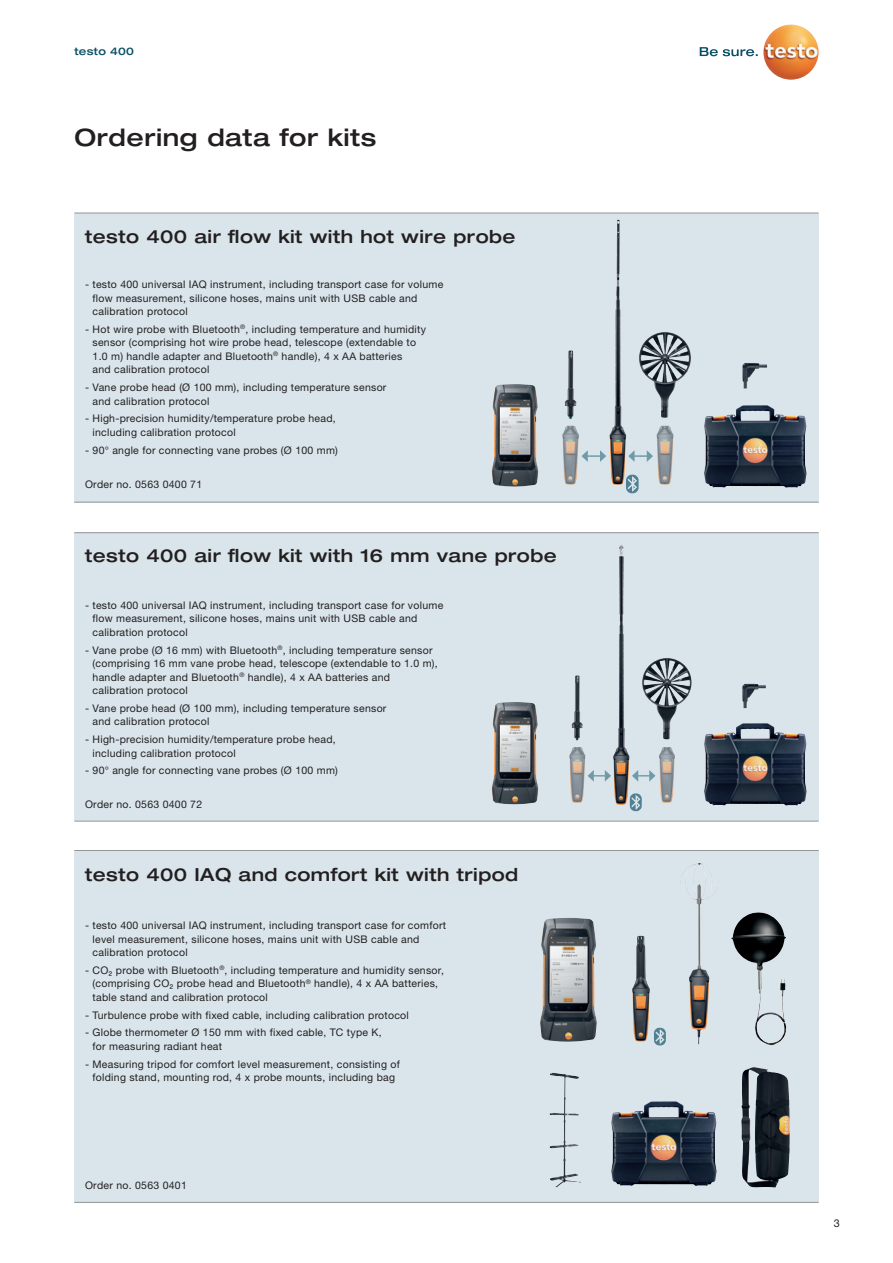
<style>
.page{position:relative;width:893px;height:1263px;background:#fff}
.page>*{position:absolute;margin:0;border:0;box-sizing:border-box;transform-origin:0 0}
.t1{font:500 expanded 24px "Helvetica Neue LTW1 G";letter-spacing:.025em;color:#231f20}
.t2{font:500 expanded 18px "Helvetica Neue LTW1 G";letter-spacing:.025em;color:#231f20}
.t3{font:10.8px "Helvetica Neue LTW1 G";color:#231f20}
.t4{font:10.5px/13.5px "Helvetica Neue LTW1 G";letter-spacing:.025em;color:#231f20}
.t5{font:500 expanded 10.5px "Helvetica Neue LTW1 G";letter-spacing:.025em;color:#074f64}
</style>
<div class="page">
<div style="left:74px;top:532px;width:745px;height:289px;background:#d9e5eb"></div>
<div style="left:74px;top:850px;width:745px;height:353px;background:#d9e5eb"></div>
<div style="left:74px;top:213px;width:745px;height:289px;background:#d9e5eb"></div>
<img style="left:704px;top:405px;width:102px;height:83px">
<img style="left:704px;top:723px;width:102px;height:82px">
<svg style="left:700px;top:47px;width:58px;height:9px"></svg>
<img style="left:763px;top:24px;width:56px;height:56px;border-radius:28px">
<hr style="left:74px;top:213px;width:745px;height:1px;background:#939598">
<hr style="left:74px;top:532px;width:745px;height:1px;background:#939598">
<hr style="left:74px;top:850px;width:745px;height:1px;background:#939598">
<hr style="left:74px;top:502px;width:745px;height:1px;background:#939598">
<hr style="left:74px;top:821px;width:745px;height:1px;background:#939598">
<hr style="left:74px;top:1202px;width:745px;height:1px;background:#939598">
<img style="left:491px;top:384px;width:47px;height:103px">
<img style="left:491px;top:702px;width:47px;height:103px">
<img style="left:565px;top:351px;width:11px;height:68px">
<img style="left:572px;top:675px;width:11px;height:65px">
<img style="left:639px;top:332px;width:52px;height:86px">
<img style="left:642px;top:658px;width:50px;height:81px">
<img style="left:609px;top:220px;width:17px;height:265px">
<img style="left:562px;top:426px;width:17px;height:59px">
<img style="left:569px;top:747px;width:16px;height:56px">
<img style="left:657px;top:426px;width:16px;height:59px">
<img style="left:659px;top:747px;width:16px;height:56px">
<img style="left:742px;top:363px;width:25px;height:26px">
<img style="left:742px;top:684px;width:24px;height:24px">
<svg style="left:626px;top:475px;width:13px;height:18px"></svg>
<svg style="left:630px;top:793px;width:12px;height:18px"></svg>
<svg style="left:628px;top:450px;width:25px;height:12px"></svg>
<svg style="left:632px;top:770px;width:23px;height:12px"></svg>
<svg style="left:581px;top:450px;width:25px;height:12px"></svg>
<svg style="left:588px;top:770px;width:23px;height:12px"></svg>
<img style="left:613px;top:545px;width:17px;height:260px">
<img style="left:611px;top:1101px;width:106px;height:85px">
<img style="left:540px;top:918px;width:57px;height:124px">
<svg style="left:654px;top:1028px;width:12px;height:17px"></svg>
<img style="left:741px;top:1067px;width:49px;height:120px">
<img style="left:680px;top:863px;width:29px;height:181px">
<img style="left:632px;top:936px;width:18px;height:105px">
<img style="left:731px;top:912px;width:55px;height:133px">
<img style="left:550px;top:1073px;width:14px;height:70px">
<p class="t5" style="left:74px;top:44px;width:61px">testo 400</p>
<h1 class="t1" style="left:74px;top:122px;width:303px">Ordering data for kits</h1>
<h2 class="t2" style="left:85px;top:225px;width:432px">testo 400 air flow kit with hot wire probe</h2>
<p class="t4" style="left:93px;top:278px;width:352px;text-indent:-8px">- testo 400 universal IAQ instrument, including transport case for volume flow measurement, silicone hoses, mains unit with USB cable and calibration protocol</p>
<p class="t4" style="left:93px;top:322px;width:335px;text-indent:-8px">- Hot wire probe with Bluetooth<sup>®</sup>, including temperature and humidity sensor (comprising hot wire probe head, telescope (extendable to 1.0 m) handle adapter and Bluetooth<sup>®</sup> handle), 4 x AA batteries<br>and calibration protocol</p>
<p class="t4" style="left:93px;top:381px;width:295px;text-indent:-8px">- Vane probe head (Ø 100 mm), including temperature sensor and calibration protocol</p>
<p class="t4" style="left:93px;top:412px;width:245px;text-indent:-8px">- High-precision humidity/temperature probe head, including calibration protocol</p>
<p class="t4" style="left:85px;top:443px;width:254px">- 90° angle for connecting vane probes (Ø 100 mm)</p>
<p class="t4" style="left:85px;top:477px;width:119px">Order no. 0563 0400 71</p>
<h2 class="t2" style="left:85px;top:544px;width:473px">testo 400 air flow kit with 16 mm vane probe</h2>
<p class="t4" style="left:93px;top:598px;width:352px;text-indent:-8px">- testo 400 universal IAQ instrument, including transport case for volume flow measurement, silicone hoses, mains unit with USB cable and calibration protocol</p>
<p class="t4" style="left:93px;top:643px;width:347px;text-indent:-8px">- Vane probe (Ø 16 mm) with Bluetooth<sup>®</sup>, including temperature sensor (comprising 16 mm vane probe head, telescope (extendable to 1.0 m), handle adapter and Bluetooth<sup>®</sup> handle), 4 x AA batteries and calibration protocol</p>
<p class="t4" style="left:93px;top:701px;width:295px;text-indent:-8px">- Vane probe head (Ø 100 mm), including temperature sensor and calibration protocol</p>
<p class="t4" style="left:93px;top:732px;width:245px;text-indent:-8px">- High-precision humidity/temperature probe head, including calibration protocol</p>
<p class="t4" style="left:85px;top:764px;width:254px">- 90° angle for connecting vane probes (Ø 100 mm)</p>
<p class="t4" style="left:85px;top:797px;width:119px">Order no. 0563 0400 72</p>
<h2 class="t2" style="left:85px;top:863px;width:435px">testo 400 IAQ and comfort kit with tripod</h2>
<p class="t4" style="left:93px;top:918px;width:355px;text-indent:-8px">- testo 400 universal IAQ instrument, including transport case for comfort level measurement, silicone hoses, mains unit with USB cable and calibration protocol</p>
<p class="t4" style="left:93px;top:963px;width:353px;text-indent:-8px">- CO₂ probe with Bluetooth<sup>®</sup>, including temperature and humidity sensor, (comprising CO₂ probe head and Bluetooth<sup>®</sup> handle), 4 x AA batteries, table stand and calibration protocol</p>
<p class="t4" style="left:85px;top:1008px;width:325px">- Turbulence probe with fixed cable, including calibration protocol</p>
<p class="t4" style="left:93px;top:1026px;width:291px;text-indent:-8px">- Globe thermometer Ø 150 mm with fixed cable, TC type K, for measuring radiant heat</p>
<p class="t4" style="left:85px;top:1057px;width:316px;text-align:center">- Measuring tripod for comfort level measurement, consisting of folding stand, mounting rod, 4 x probe mounts, including bag</p>
<p class="t4" style="left:85px;top:1178px;width:103px">Order no. 0563 0401</p>
<p class="t3" style="left:834px;top:1217px;width:8px">3</p>
</div>
